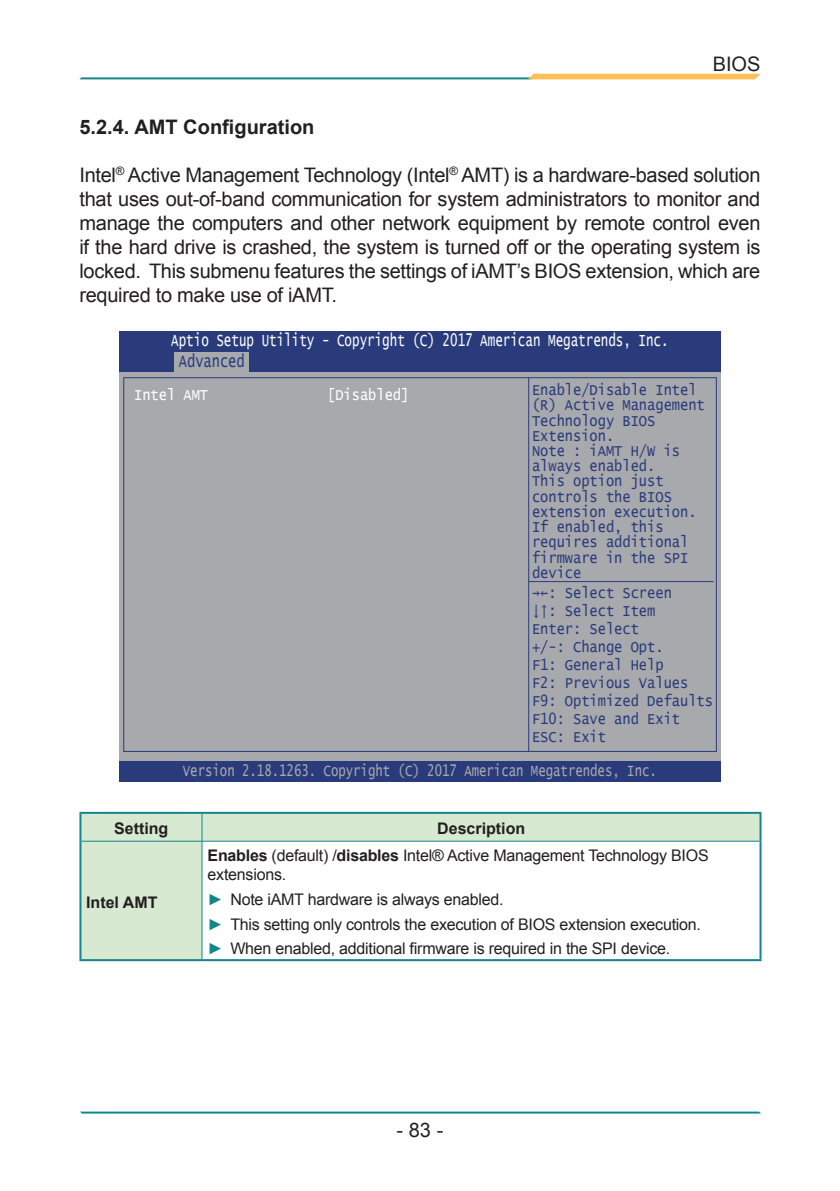
<style>
.page{position:relative;width:840px;height:1191px;background:#fff}
.page>*{position:absolute;margin:0;border:0;box-sizing:border-box;transform-origin:0 0}
.內文{font:20px/24px "Arial";letter-spacing:-.015em;color:#231f20;text-align:justify}
.基本段落3{font:700 20px "Arial";color:#231f20}
.t1{font:18px "Lucida Console";color:#2a3b7c;scale:.76 1}
.t2{font:17.6px "Lucida Console";color:#fff;scale:.71 1}
.t3{font:16.2px "Lucida Console";color:#a8a9ad;scale:.76 1}
.table_body_text{font:16px/19.2px "Arial";letter-spacing:-.015em;color:#231f20}
.table_heading{font:700 16px "Arial";color:#231f20}
.table_key_fields{font:700 16px "Arial";color:#231f20}
.t4{font:15.8px/15.2px "Lucida Console";color:#2a3b7c;scale:.87 1}
.t5{font:15.8px "Lucida Console";color:#fff;scale:.87 1}
.s1{font-weight:700}
.s2{color:#12868d}
</style>
<div class="page">
<hr style="left:81px;top:1111px;width:678px;height:2px;background:#12868d">
<hr style="left:80px;top:77px;width:452px;height:2px;background:#12868d">
<svg style="left:527px;top:74px;width:233px;height:5px"></svg>
<div style="left:119px;top:371px;width:601px;height:389px;background:#a8a9ad"></div>
<svg style="left:123px;top:377px;width:593px;height:375px"></svg>
<hr style="left:528px;top:378px;width:1px;height:373px;background:#2a3b7c">
<div style="left:119px;top:347px;width:601px;height:24px;background:#2a3b7c"></div>
<hr style="left:528px;top:581px;width:185px;height:1px;background:#2a3b7c">
<div style="left:174px;top:351px;width:75px;height:21px;background:#a8a9ad"></div>
<div style="left:119px;top:331px;width:601px;height:20px;background:#2a3b7c"></div>
<div style="left:119px;top:761px;width:601px;height:20px;background:#2a3b7c"></div>
<svg style="left:81px;top:814px;width:678px;height:145px"></svg>
<hr style="left:79px;top:812px;width:123px;height:2px;background:#12868d">
<hr style="left:79px;top:814px;width:2px;height:27px;background:#12868d">
<hr style="left:202px;top:812px;width:559px;height:2px;background:#12868d">
<hr style="left:759px;top:814px;width:2px;height:27px;background:#12868d">
<hr style="left:79px;top:841px;width:2px;height:118px;background:#12868d">
<hr style="left:759px;top:841px;width:2px;height:118px;background:#12868d">
<hr style="left:79px;top:959px;width:123px;height:2px;background:#12868d">
<hr style="left:202px;top:959px;width:559px;height:2px;background:#12868d">
<svg style="left:201px;top:814px;width:1px;height:27px"></svg>
<hr style="left:81px;top:841px;width:121px;height:1px;background:#12868d">
<hr style="left:202px;top:841px;width:557px;height:1px;background:#12868d">
<hr style="left:201px;top:841px;width:1px;height:118px;background:#12868d">
<p class="內文" style="left:712px;top:52px;width:49px">BIOS</p>
<p class="基本段落3" style="left:79px;top:113px;width:236px">5.2.4. AMT Configuration</p>
<p class="內文" style="left:79px;top:163px;width:682px">Intel<sup>®</sup> Active Management Technology (Intel<sup>®</sup> AMT) is a hardware-based solution that uses out-of-band communication for system administrators to monitor and manage the computers and other network equipment by remote control even if the hard drive is crashed, the system is turned off or the operating system is locked. This submenu features the settings of iAMT’s BIOS extension, which are required to make use of iAMT.</p>
<p class="t2" style="left:465px;top:332px;width:12px">2</p>
<p class="t2" style="left:171px;top:332px;width:701px">Aptio Setup Utility - Copyright (C) 2017 American Megatrends, Inc.</p>
<p class="t1" style="left:179px;top:352px;width:88px">Advanced</p>
<p class="t5" style="left:134px;top:388px;width:87px">Intel AMT</p>
<p class="t5" style="left:327px;top:387px;width:96px">[Disabled]</p>
<p class="t4" style="left:531px;top:383px;width:200px">Enable/Disable Intel (R) Active Management<br>Technology BIOS<br>Extension.<br>Note : iAMT H/W is always enabled.<br>This option just controls the BIOS extension execution.<br>If enabled, this requires additional firmware in the SPI device</p>
<p class="t4" style="left:531px;top:584px;width:209px;line-height:18px">→←: Select Screen<br>↓↑: Select Item<br>Enter: Select<br>+/-: Change Opt.<br>F1: General Help<br>F2: Previous Values<br>F9: Optimized Defaults<br>F10: Save and Exit<br>ESC: Exit</p>
<p class="t3" style="left:183px;top:763px;width:624px">Version 2.18.1263. Copyright (C) 2017 American Megatrendes, Inc.</p>
<p class="t3" style="left:264px;top:763px;width:11px">5</p>
<p class="t3" style="left:294px;top:763px;width:21px">36</p>
<p class="t3" style="left:449px;top:763px;width:11px">2</p>
<p class="table_heading" style="left:114px;top:817px;width:56px">Setting</p>
<p class="table_heading" style="left:437px;top:817px;width:90px">Description</p>
<p class="table_key_fields" style="left:86px;top:891px;width:73px">Intel AMT</p>
<p class="table_body_text" style="left:207px;top:845px;width:502px"><span class="s1">Enables</span> (default) /<span class="s1">disables</span> Intel® Active Management Technology BIOS extensions.</p>
<p class="table_body_text" style="left:207px;top:889px;width:297px"><span class="s2">►</span> Note iAMT hardware is always enabled.</p>
<p class="table_body_text" style="left:207px;top:914px;width:494px"><span class="s2">►</span> This setting only controls the execution of BIOS extension execution.</p>
<p class="table_body_text" style="left:207px;top:939px;width:464px"><span class="s2">►</span> When enabled, additional firmware is required in the SPI device.</p>
<p class="內文" style="left:396px;top:1118px;width:48px">- 83 -</p>
</div>
